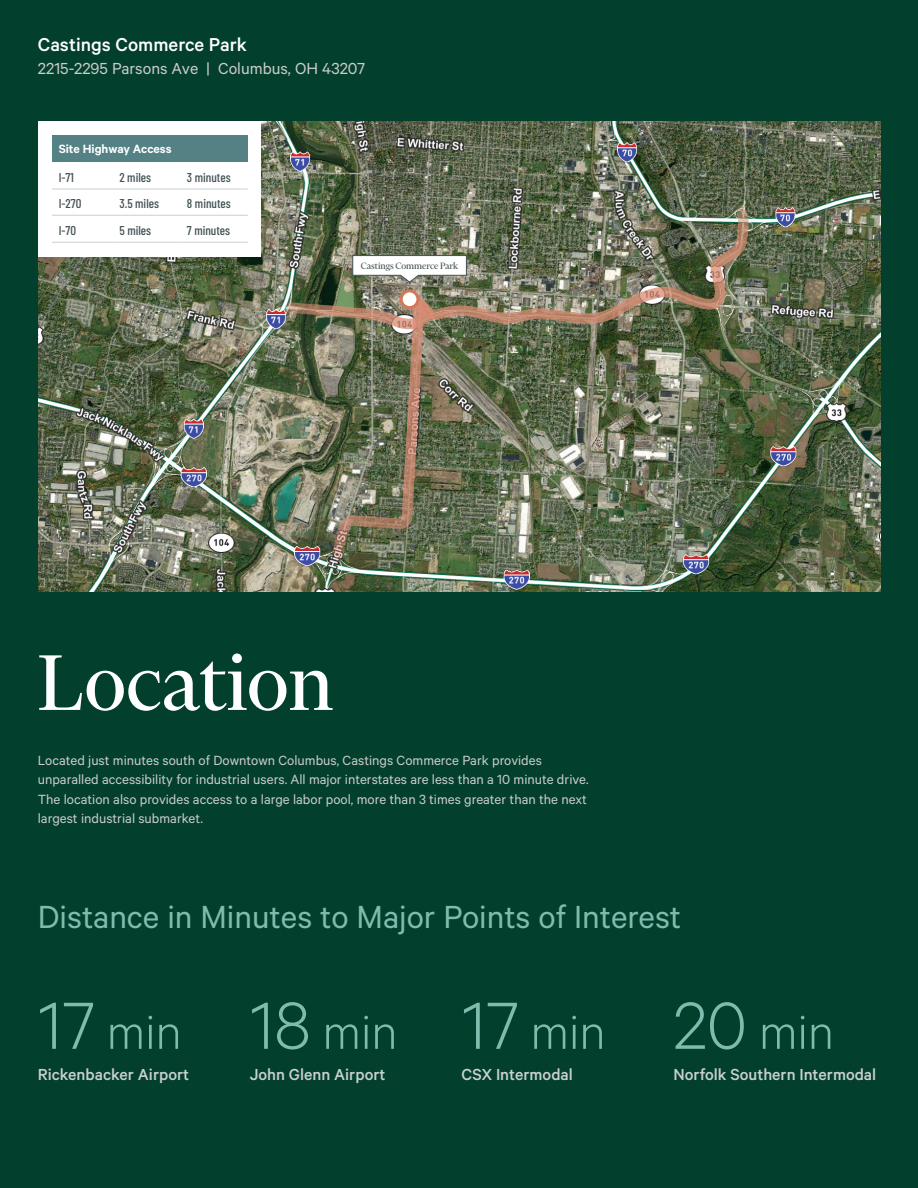
<style>
.page{position:relative;width:918px;height:1188px;background:#023f2c}
.page>*{position:absolute;margin:0;border:0;box-sizing:border-box;transform-origin:0 0}
.Heading_Large{font:90px "Financier Display";color:#fff}
.Callout_Medium{font:300 54px "Calibre";color:#7ebcad}
.Subheading_Large{font:36px "Calibre";color:#7ebcad}
.t1{font:500 21px "Calibre";color:#fff}
.Callout_Description{font:500 18px "Calibre";color:#cad0d2}
.t2{font:18px "Calibre";color:#cbccca}
.Body_Copy{font:15px/19.5px "Calibre";color:#cbccca}
.Table_Content_Bold{font:600 13.5px "Calibre";color:#fff}
.Table_Content{font:500 12.75px "Barlow Condensed";color:#435254}
.Table_Content_Bold-2{font:500 12.75px "Barlow Condensed";color:#435254}
.t3{font:10.5px "Financier Display";color:#435254}
.s1{font-size:75px}
</style>
<div class="page">
<img style="left:38px;top:122px;width:843px;height:470px">
<img style="left:284px;top:204px;width:466px;height:360px">
<div style="left:38px;top:122px;width:223px;height:135px;background:#fff"></div>
<div style="left:52px;top:135px;width:196px;height:27px;background:#538184"></div>
<hr style="left:52px;top:189px;width:61px;height:1px;background:#cad0d2">
<hr style="left:113px;top:189px;width:67px;height:1px;background:#cad0d2">
<hr style="left:180px;top:189px;width:68px;height:1px;background:#cad0d2">
<hr style="left:52px;top:215px;width:61px;height:1px;background:#cad0d2">
<hr style="left:113px;top:215px;width:67px;height:1px;background:#cad0d2">
<hr style="left:180px;top:215px;width:68px;height:1px;background:#cad0d2">
<hr style="left:52px;top:242px;width:61px;height:1px;background:#cad0d2">
<hr style="left:113px;top:242px;width:67px;height:1px;background:#cad0d2">
<hr style="left:180px;top:242px;width:68px;height:1px;background:#cad0d2">
<p class="t1" style="left:38px;top:33px;width:211px">Castings Commerce Park</p>
<p class="t2" style="left:38px;top:58px;width:329px">2215-2295 Parsons Ave | Columbus, OH 43207</p>
<p class="Table_Content_Bold" style="left:59px;top:141px;width:115px">Site Highway Access</p>
<p class="Table_Content_Bold-2" style="left:59px;top:168px;width:17px">I-71</p>
<p class="Table_Content" style="left:119px;top:168px;width:33px">2 miles</p>
<p class="Table_Content" style="left:187px;top:168px;width:45px">3 minutes</p>
<p class="Table_Content_Bold-2" style="left:59px;top:195px;width:24px">I-270</p>
<p class="Table_Content" style="left:119px;top:195px;width:41px">3.5 miles</p>
<p class="Table_Content" style="left:187px;top:195px;width:45px">8 minutes</p>
<p class="Table_Content_Bold-2" style="left:59px;top:221px;width:19px">I-70</p>
<p class="Table_Content" style="left:119px;top:221px;width:33px">5 miles</p>
<p class="Table_Content" style="left:187px;top:221px;width:45px">7 minutes</p>
<p class="t3" style="left:361px;top:260px;width:99px">Castings Commerce Park</p>
<p class="Heading_Large" style="left:38px;top:636px;width:297px">Location</p>
<p class="Body_Copy" style="left:38px;top:750px;width:552px">Located just minutes south of Downtown Columbus, Castings Commerce Park provides unparalled accessibility for industrial users. All major interstates are less than a 10 minute drive.<br>The location also provides access to a large labor pool, more than 3 times greater than the next largest industrial submarket.</p>
<p class="Subheading_Large" style="left:38px;top:896px;width:645px">Distance in Minutes to Major Points of Interest</p>
<p class="Callout_Medium" style="left:38px;top:1001px;width:145px"><span class="s1">17</span> min</p>
<p class="Callout_Description" style="left:38px;top:1064px;width:153px">Rickenbacker Airport</p>
<p class="Callout_Medium" style="left:250px;top:1001px;width:149px"><span class="s1">18</span> min</p>
<p class="Callout_Description" style="left:250px;top:1064px;width:137px">John Glenn Airport</p>
<p class="Callout_Medium" style="left:462px;top:1001px;width:145px"><span class="s1">17</span> min</p>
<p class="Callout_Description" style="left:462px;top:1064px;width:113px">CSX Intermodal</p>
<p class="Callout_Medium" style="left:674px;top:1001px;width:162px"><span class="s1">20</span> min</p>
<p class="Callout_Description" style="left:674px;top:1064px;width:204px">Norfolk Southern Intermodal</p>
</div>
